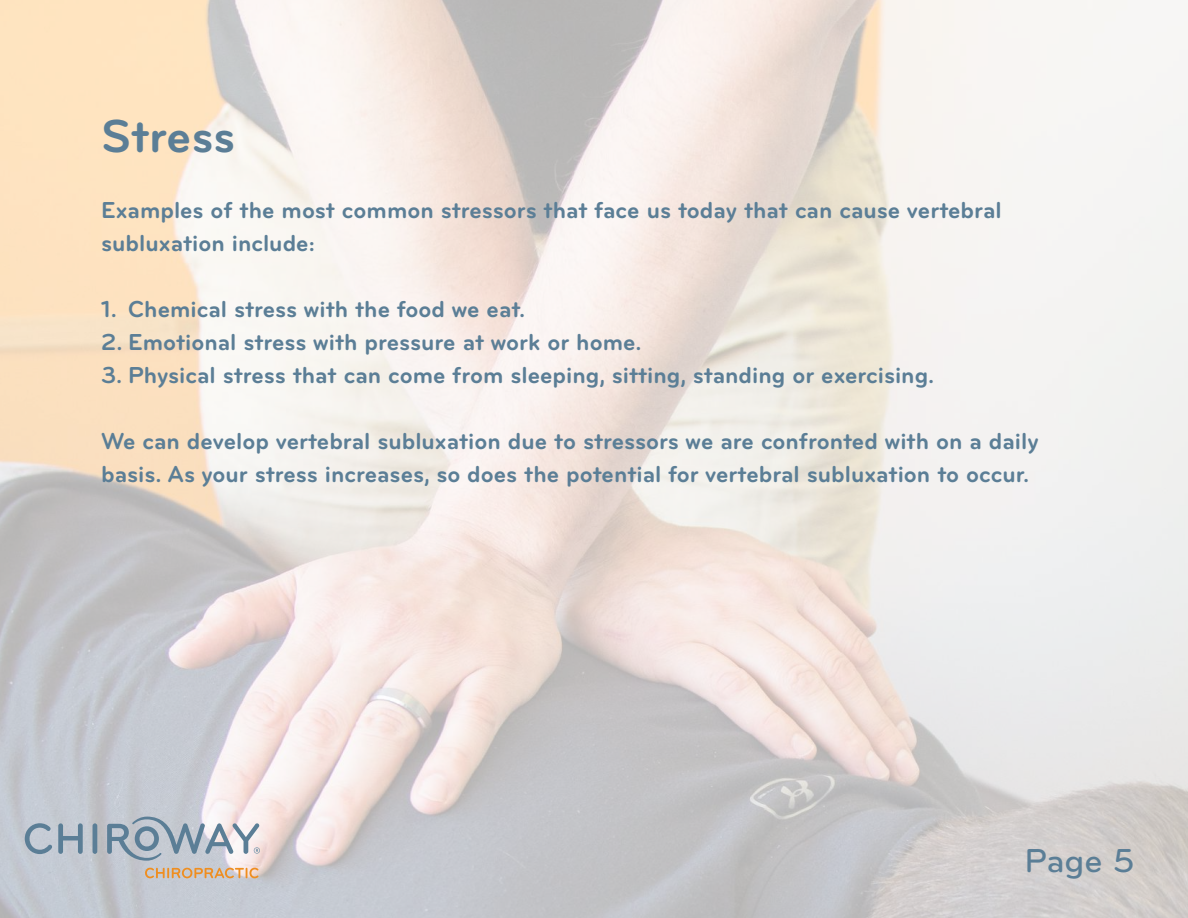
<style>
.page{position:relative;width:1188px;height:918px;background:#fff}
.page>*{position:absolute;margin:0;border:0;box-sizing:border-box;transform-origin:0 0}
.t1{font:700 48px "Bryant";letter-spacing:-.005em;color:#5b7e96}
.t2{font:500 34.5px "Bryant";color:#5b7e96}
.t3{font:700 24px/33px "Bryant";color:#5b7e96}
</style>
<div class="page">
<img style="left:0;top:0;width:1188px;height:918px">
<svg style="left:25px;top:817px;width:235px;height:44px;background:#b1bbc6"></svg>
<svg style="left:145px;top:868px;width:113px;height:10px"></svg>
<h1 class="t1" style="left:101px;top:117px;width:135px">Stress</h1>
<p class="t3" style="left:101px;top:195px;width:902px">Examples of the most common stressors that face us today that can cause vertebral subluxation include:</p>
<p class="t3" style="left:101px;top:294px;width:426px">1. Chemical stress with the food we eat.</p>
<p class="t3" style="left:101px;top:327px;width:542px">2. Emotional stress with pressure at work or home.</p>
<p class="t3" style="left:101px;top:360px;width:835px">3. Physical stress that can come from sleeping, sitting, standing or exercising.</p>
<p class="t3" style="left:101px;top:426px;width:939px">We can develop vertebral subluxation due to stressors we are confronted with on a daily basis. As your stress increases, so does the potential for vertebral subluxation to occur.</p>
<h2 class="t2" style="left:1024px;top:846px;width:112px">Page 5</h2>
</div>
